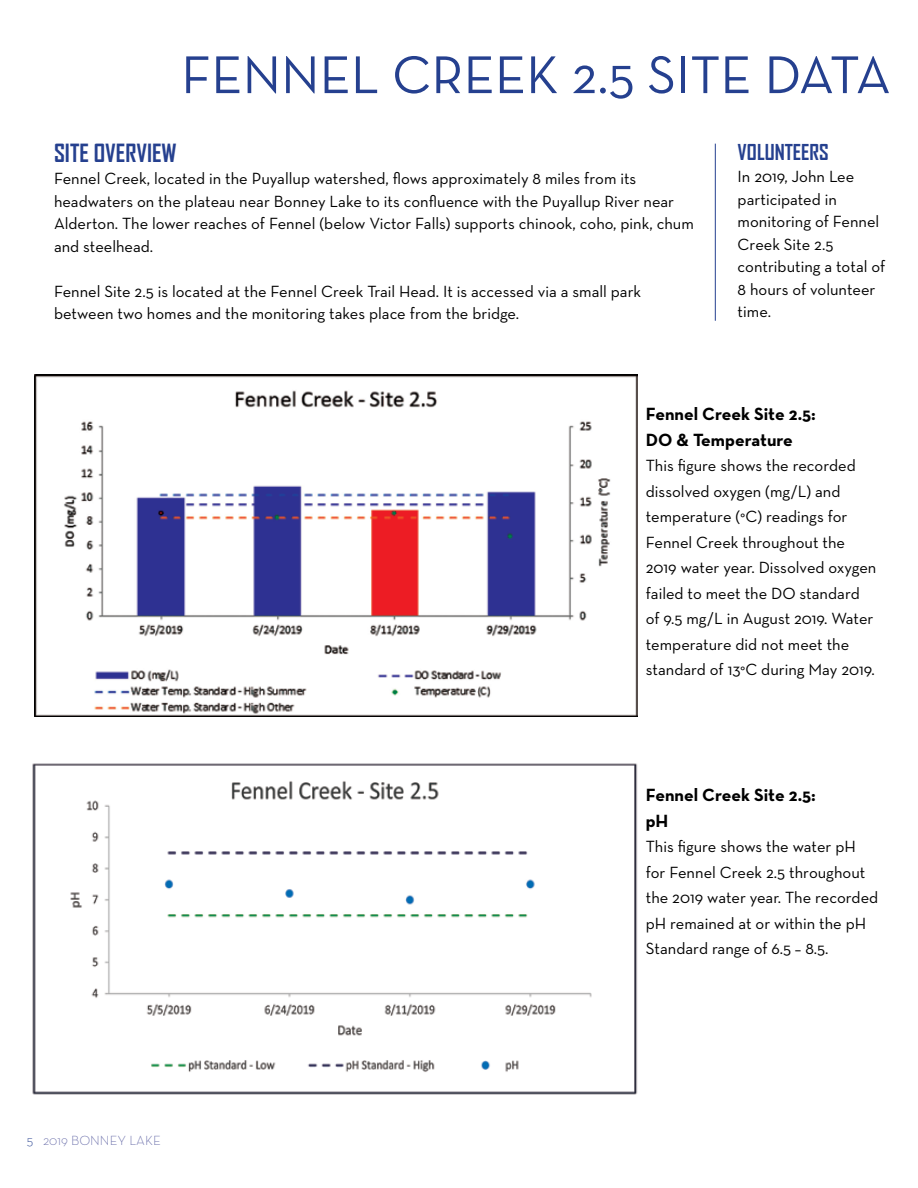
<style>
.page{position:relative;width:918px;height:1188px;background:#fff}
.page>*{position:absolute;margin:0;border:0;box-sizing:border-box;transform-origin:0 0}
.t1{font:54px "Neutraface Text";color:#25408f}
.t2{font:700 24px "Agency FB";color:#25408f}
.t3{font:700 21px "Agency FB";color:#25408f}
.t4{font:700 18px/25.5px "Neutraface Text";color:#000}
.t5{font:16.5px/25.5px "Neutraface Text";color:#000}
.t6{font:300 13.5px "Neutraface Text";color:#6c70ab}
.s1{color:#25408f}
</style>
<div class="page">
<img style="left:32px;top:763px;width:606px;height:332px">
<img style="left:35px;top:375px;width:603px;height:341px">
<hr style="left:715px;top:144px;width:1px;height:177px;background:#25408f">
<h1 class="t1" style="left:181px;top:41px;width:711px">FENNEL CREEK 2.5 SITE DATA</h1>
<h2 class="t2" style="left:54px;top:138px;width:124px">SITE OVERVIEW</h2>
<p class="t5" style="left:54px;top:167px;width:641px;line-height:22.5px">Fennel Creek, located in the Puyallup watershed, flows approximately 8 miles from its headwaters on the plateau near Bonney Lake to its confluence with the Puyallup River near Alderton. The lower reaches of Fennel (below Victor Falls) supports chinook, coho, pink, chum and steelhead.</p>
<p class="t5" style="left:54px;top:280px;width:589px;line-height:22.5px">Fennel Site 2.5 is located at the Fennel Creek Trail Head. It is accessed via a small park between two homes and the monitoring takes place from the bridge.</p>
<p class="t3" style="left:738px;top:139px;width:93px">VOLUNTEERS</p>
<p class="t5" style="left:738px;top:165px;width:149px;line-height:22.5px">In 2019, John Lee participated in monitoring of Fennel<br>Creek Site 2.5 contributing a total of<br>8 hours of volunteer time.</p>
<p class="t4" style="left:646px;top:401px;width:172px">Fennel Creek Site 2.5:<br>DO &amp; Temperature</p>
<p class="t5" style="left:646px;top:453px;width:232px">This figure shows the recorded dissolved oxygen (mg/L) and temperature (°C) readings for<br>Fennel Creek throughout the<br>2019 water year. Dissolved oxygen failed to meet the DO standard of 9.5 mg/L in August 2019. Water temperature did not meet the standard of 13°C during May 2019.</p>
<p class="t6" style="left:27px;top:1131px;width:136px"><span class="s1">5</span> 2019 BONNEY LAKE</p>
<p class="t4" style="left:646px;top:782px;width:172px">Fennel Creek Site 2.5: pH</p>
<p class="t5" style="left:646px;top:834px;width:234px">This figure shows the water pH for Fennel Creek 2.5 throughout the 2019 water year. The recorded pH remained at or within the pH<br>Standard range of 6.5 – 8.5.</p>
</div>
